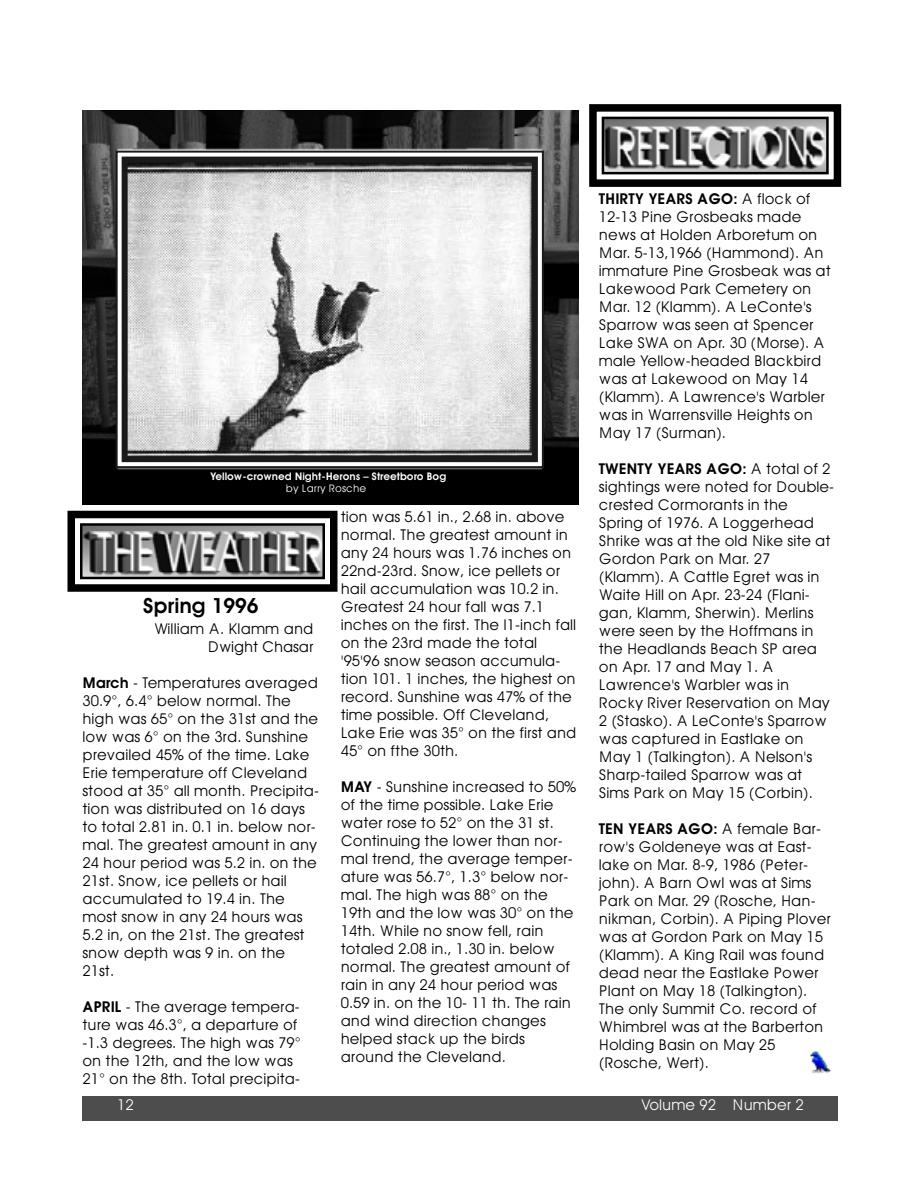
<style>
.page{position:relative;width:918px;height:1188px;background:#fff}
.page>*{position:absolute;margin:0;border:0;box-sizing:border-box;transform-origin:0 0}
.t1{font:600 21px "Avant Garde";color:#000}
.t2{font:15px/18px "Avant Garde";color:#000}
.t3{font:15px "Avant Garde";color:#fff}
.t4{font:600 10.5px "Avant Garde";color:#fff}
.t5{font:10.5px "Avant Garde";letter-spacing:.005em;color:#fff}
.s1{font-weight:600}
</style>
<div class="page">
<img style="left:810px;top:1051px;width:21px;height:22px">
<img style="left:606px;top:121px;width:219px;height:49px">
<div style="left:593px;top:108px;width:244px;height:75px;border:10px solid #fff"></div>
<div style="left:589px;top:104px;width:252px;height:83px;border:8px solid #000"></div>
<div style="left:602px;top:117px;width:227px;height:57px;border:3px solid #000"></div>
<img style="left:84px;top:527px;width:237px;height:48px">
<div style="left:71px;top:515px;width:263px;height:73px;border:10px solid #fff"></div>
<div style="left:68px;top:511px;width:270px;height:81px;border:8px solid #000"></div>
<div style="left:80px;top:523px;width:245px;height:56px;border:3px solid #000"></div>
<div style="left:82px;top:1096px;width:756px;height:24px;background:#4d4d4d"></div>
<img style="left:83px;top:110px;width:496px;height:395px">
<img style="left:129px;top:164px;width:402px;height:291px">
<div style="left:117px;top:152px;width:426px;height:315px;border:8px solid #fff"></div>
<div style="left:116px;top:151px;width:428px;height:317px;border:2px solid #1a1a1a"></div>
<div style="left:122px;top:157px;width:416px;height:305px;border:6px solid #1a1a1a"></div>
<p class="t4" style="left:210px;top:470px;width:238px">Yellow-crowned Night-Herons – Streetboro Bog</p>
<p class="t5" style="left:286px;top:483px;width:82px">by Larry Rosche</p>
<h1 class="t1" style="left:143px;top:594px;width:117px">Spring 1996</h1>
<p class="t2" style="left:154px;top:620px;width:161px;text-align:right">William A. Klamm and<br>Dwight Chasar</p>
<p class="t2" style="left:82px;top:674px;width:238px"><span class="s1">March</span> - Temperatures averaged<br>30.9°, 6.4° below normal. The high was 65° on the 31st and the low was 6° on the 3rd. Sunshine prevailed 45% of the time. Lake<br>Erie temperature off Cleveland stood at 35° all month. Precipita&shy;tion was distributed on 16 days to total 2.81 in. 0.1 in. below nor&shy;mal. The greatest amount in any<br>24 hour period was 5.2 in. on the<br>21st. Snow, ice pellets or hail accumulated to 19.4 in. The most snow in any 24 hours was<br>5.2 in, on the 21st. The greatest snow depth was 9 in. on the<br>21st.</p>
<p class="t2" style="left:82px;top:998px;width:220px"><span class="s1">APRIL</span> - The average tempera&shy;ture was 46.3°, a departure of -1.3 degrees. The high was 79° on the 12th, and the low was<br>21° on the 8th. Total precipita-</p>
<p class="t2" style="left:341px;top:508px;width:237px">tion was 5.61 in., 2.68 in. above normal. The greatest amount in any 24 hours was 1.76 inches on<br>22nd-23rd. Snow, ice pellets or hail accumulation was 10.2 in.<br>Greatest 24 hour fall was 7.1 inches on the first. The I1-inch fall on the 23rd made the total '95'96 snow season accumula&shy;tion 101. 1 inches, the highest on record. Sunshine was 47% of the time possible. Off Cleveland,<br>Lake Erie was 35° on the first and<br>45° on fthe 30th.</p>
<p class="t2" style="left:341px;top:778px;width:237px"><span class="s1">MAY</span> - Sunshine increased to 50% of the time possible. Lake Erie water rose to 52° on the 31 st.<br>Continuing the lower than nor&shy;mal trend, the average temper&shy;ature was 56.7°, 1.3° below nor&shy;mal. The high was 88° on the<br>19th and the low was 30° on the<br>14th. While no snow fell, rain totaled 2.08 in., 1.30 in. below normal. The greatest amount of rain in any 24 hour period was<br>0.59 in. on the 10- 11 th. The rain and wind direction changes helped stack up the birds around the Cleveland.</p>
<p class="t2" style="left:599px;top:190px;width:233px"><span class="s1">THIRTY YEARS AGO:</span> A flock of<br>12-13 Pine Grosbeaks made news at Holden Arboretum on<br>Mar. 5-13,1966 (Hammond). An immature Pine Grosbeak was at<br>Lakewood Park Cemetery on<br>Mar. 12 (Klamm). A LeConte's<br>Sparrow was seen at Spencer<br>Lake SWA on Apr. 30 (Morse). A male Yellow-headed Blackbird was at Lakewood on May 14 (Klamm). A Lawrence's Warbler was in Warrensville Heights on<br>May 17 (Surman).</p>
<p class="t2" style="left:599px;top:460px;width:237px"><span class="s1">TWENTY YEARS AGO:</span> A total of 2 sightings were noted for Double&shy;crested Cormorants in the<br>Spring of 1976. A Loggerhead<br>Shrike was at the old Nike site at<br>Gordon Park on Mar. 27 (Klamm). A Cattle Egret was in<br>Waite Hill on Apr. 23-24 (Flani&shy;gan, Klamm, Sherwin). Merlins were seen by the Hoffmans in the Headlands Beach SP area on Apr. 17 and May 1. A<br>Lawrence's Warbler was in<br>Rocky River Reservation on May<br>2 (Stasko). A LeConte's Sparrow was captured in Eastlake on<br>May 1 (Talkington). A Nelson's<br>Sharp-tailed Sparrow was at<br>Sims Park on May 15 (Corbin).</p>
<p class="t2" style="left:599px;top:820px;width:234px"><span class="s1">TEN YEARS AGO:</span> A female Bar&shy;row's Goldeneye was at East&shy;lake on Mar. 8-9, 1986 (Peter&shy;john). A Barn Owl was at Sims<br>Park on Mar. 29 (Rosche, Han&shy;nikman, Corbin). A Piping Plover was at Gordon Park on May 15 (Klamm). A King Rail was found dead near the Eastlake Power<br>Plant on May 18 (Talkington).<br>The only Summit Co. record of<br>Whimbrel was at the Barberton<br>Holding Basin on May 25 (Rosche, Wert).</p>
<p class="t3" style="left:117px;top:1096px;width:18px">12</p>
<p class="t3" style="left:641px;top:1096px;width:165px">Volume 92 Number 2</p>
</div>
